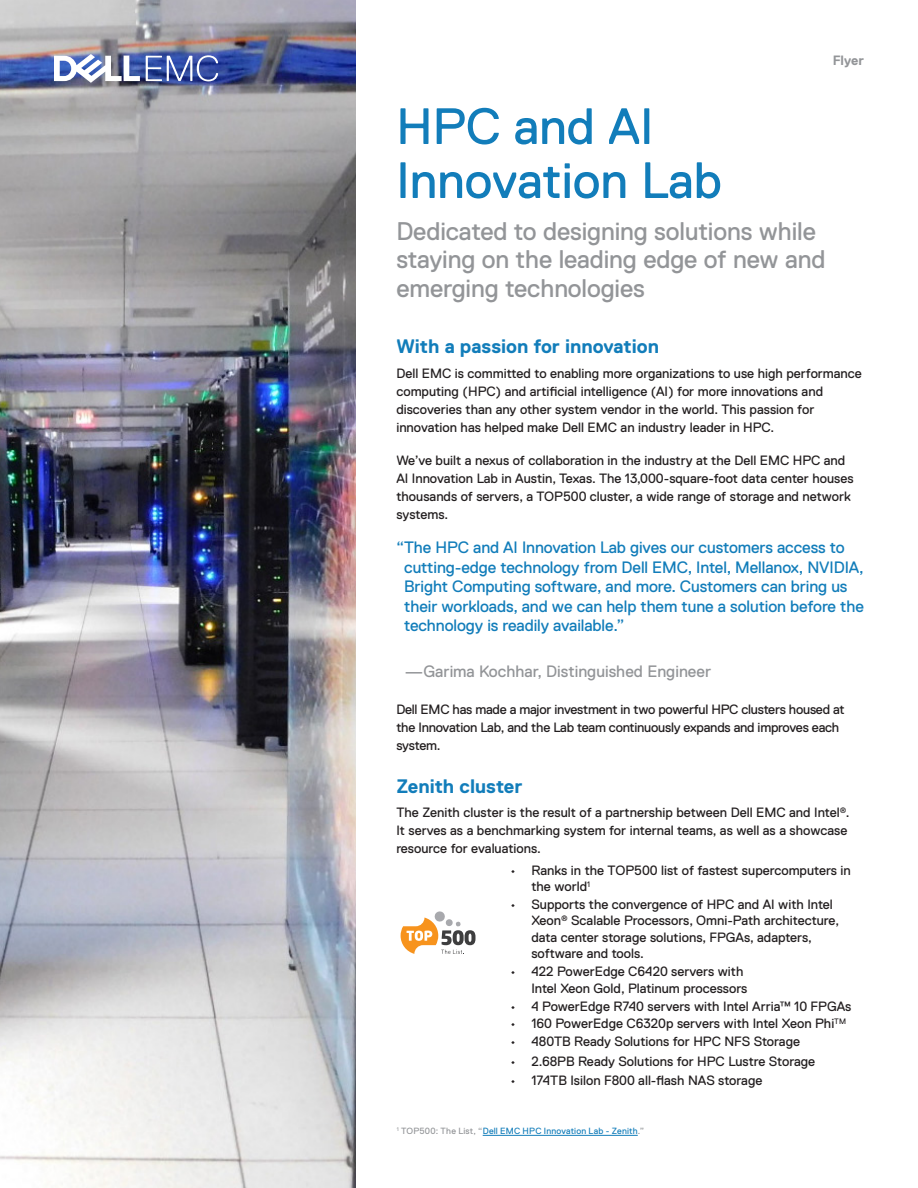
<style>
.page{position:relative;width:918px;height:1188px;background:#fff}
.page>*{position:absolute;margin:0;border:0;box-sizing:border-box;transform-origin:0 0}
.Page_Head_Title_Dell{font:51px/54px "Dell Replica";color:#127dba}
.Page_Subtitle_Dell_R{font:25.5px/28.5px "Dell Replica";letter-spacing:-.005em;color:#939598}
.Body_Head_Level_1_De{font:700 19.5px "Dell Replica";color:#127dba}
.Body_Copy_Dell_Repli{font:16.5px/19.5px "Dell Replica";letter-spacing:-.005em;color:#127dba}
.Body_Quote_Dell_Repl{font:16.5px "Dell Replica";color:#939598}
.Body_Copy_Dell_Repli-2{font:13.5px/18px "Dell Replica";color:#231f20}
.Body_Before_Bullet_D{font:13.5px/18px "Dell Replica";color:#231f20}
.Body_Last_Before_Hea{font:13.5px/18px "Dell Replica";letter-spacing:-.02em;color:#231f20}
.Document_Type_Dell_R{font:700 13.5px "Dell Replica";color:#939598}
.Single_Digit_Footnot{font:9px "Dell Replica";letter-spacing:.02em;color:#127dba}
.s1{color:#939598}
</style>
<div class="page">
<img style="left:0;top:0;width:355px;height:1188px">
<svg style="left:146px;top:55px;width:72px;height:26px;background:#6074b5"></svg>
<svg style="left:54px;top:54px;width:86px;height:29px"></svg>
<hr style="left:483px;top:1135px;width:155px;height:1px;background:#127dba">
<svg style="left:401px;top:911px;width:75px;height:43px"></svg>
<p class="Document_Type_Dell_R" style="left:833px;top:52px;width:33px">Flyer</p>
<p class="Page_Head_Title_Dell" style="left:396px;top:100px;width:327px">HPC and AI<br>Innovation Lab</p>
<p class="Page_Subtitle_Dell_R" style="left:396px;top:217px;width:431px">Dedicated to designing solutions while staying on the leading edge of new and emerging technologies</p>
<p class="Body_Head_Level_1_De" style="left:396px;top:336px;width:264px">With a passion for innovation</p>
<p class="Body_Copy_Dell_Repli-2" style="left:396px;top:364px;width:467px">Dell EMC is committed to enabling more organizations to use high performance computing (HPC) and artificial intelligence (AI) for more innovations and discoveries than any other system vendor in the world. This passion for innovation has helped make Dell EMC an industry leader in HPC.</p>
<p class="Body_Copy_Dell_Repli-2" style="left:396px;top:451px;width:459px">We’ve built a nexus of collaboration in the industry at the Dell EMC HPC and AI Innovation Lab in Austin, Texas. The 13,000‑square‑foot data center houses thousands of servers, a TOP500 cluster, a wide range of storage and network systems.</p>
<p class="Body_Copy_Dell_Repli" style="left:404px;top:538px;width:461px;text-indent:-8px">“The HPC and AI Innovation Lab gives our customers access to cutting‑edge technology from Dell EMC, Intel, Mellanox, NVIDIA, Bright Computing software, and more. Customers can bring us their workloads, and we can help them tune a solution before the technology is readily available.”</p>
<p class="Body_Quote_Dell_Repl" style="left:405px;top:662px;width:308px">—Garima Kochhar, Distinguished Engineer</p>
<p class="Body_Last_Before_Hea" style="left:396px;top:700px;width:450px">Dell EMC has made a major investment in two powerful HPC clusters housed at the Innovation Lab, and the Lab team continuously expands and improves each system.</p>
<p class="Body_Head_Level_1_De" style="left:396px;top:775px;width:127px">Zenith cluster</p>
<p class="Body_Before_Bullet_D" style="left:396px;top:804px;width:455px">The Zenith cluster is the result of a partnership between Dell EMC and Intel<sup>®</sup>.<br>It serves as a benchmarking system for internal teams, as well as a showcase resource for evaluations.</p>
<p class="Body_Copy_Dell_Repli-2" style="left:531px;top:862px;width:321px;line-height:16.5px;text-indent:-21px">• Ranks in the TOP500 list of fastest supercomputers in the world<sup>1</sup></p>
<p class="Body_Copy_Dell_Repli-2" style="left:531px;top:896px;width:309px;line-height:16.5px;text-indent:-21px">• Supports the convergence of HPC and AI with Intel Xeon<sup>®</sup> Scalable Processors, Omni‑Path architecture, data center storage solutions, FPGAs, adapters, software and tools.</p>
<p class="Body_Copy_Dell_Repli-2" style="left:510px;top:963px;width:239px;line-height:16.5px;text-align:right">• 422 PowerEdge C6420 servers with<br>Intel Xeon Gold, Platinum processors</p>
<p class="Body_Copy_Dell_Repli-2" style="left:510px;top:997px;width:343px">• 4 PowerEdge R740 servers with Intel Arria™ 10 FPGAs</p>
<p class="Body_Copy_Dell_Repli-2" style="left:510px;top:1015px;width:337px">• 160 PowerEdge C6320p servers with Intel Xeon Phi<sup>TM</sup></p>
<p class="Body_Copy_Dell_Repli-2" style="left:510px;top:1033px;width:291px">• 480TB Ready Solutions for HPC NFS Storage</p>
<p class="Body_Copy_Dell_Repli-2" style="left:510px;top:1052px;width:306px">• 2.68PB Ready Solutions for HPC Lustre Storage</p>
<p class="Body_Copy_Dell_Repli-2" style="left:510px;top:1071px;width:254px">• 174TB Isilon F800 all-flash NAS storage</p>
<p class="Single_Digit_Footnot" style="left:397px;top:1126px;width:249px"><sup>1</sup> <span class="s1">TOP500: The List, “</span>Dell EMC HPC Innovation Lab ‑ Zenith<span class="s1">.”</span></p>
</div>
